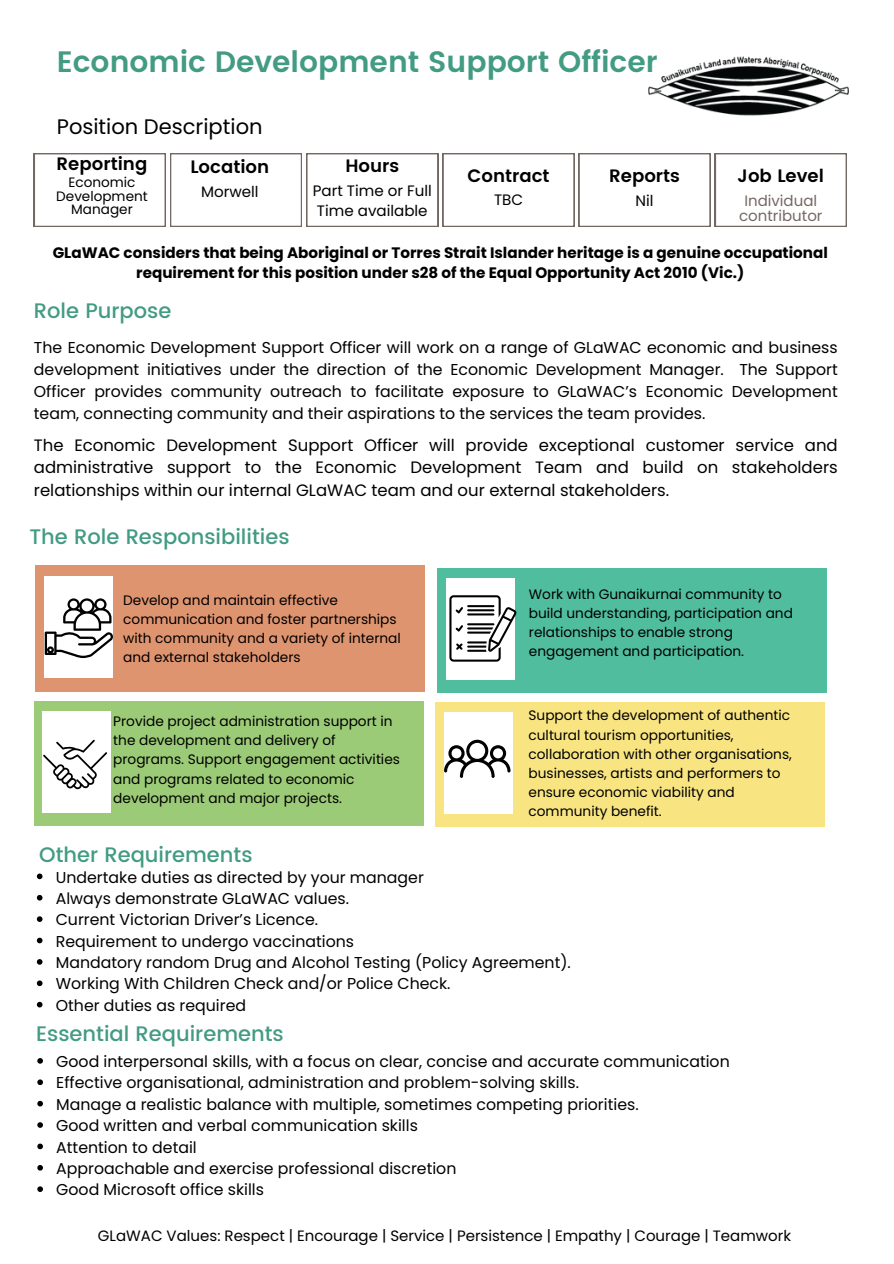
<style>
.page{position:relative;width:894px;height:1264px;background:#fff}
.page>*{position:absolute;margin:0;border:0;box-sizing:border-box;transform-origin:0 0}
.t1{font:600 29.4px "Poppins";color:#429b82}
.t2{font:500 21px "Poppins";color:#429b82}
.t3{font:21px "Poppins";color:#000}
.t4{font:600 18px "Poppins";color:#000}
.t5{font:16.5px/22.5px "Poppins";color:#000;text-align:justify}
.t6{font:15.75px/21.9px "Poppins";color:#000;text-align:justify}
.t7{font:700 15.15px/20.2px "Poppins";color:#000;text-align:center}
.t8{font:15.15px/20.7px "Poppins";color:#000}
.t9{font:15px "Poppins";color:#000}
.t10{font:15px/14.7px "Poppins";color:#746864;text-align:center}
.t11{font:13.65px/19.2px "Poppins";color:#000}
</style>
<div class="page">
<img style="left:648px;top:56px;width:201px;height:60px">
<svg style="left:34px;top:153px;width:812px;height:73px"></svg>
<div style="left:34px;top:701px;width:389px;height:125px;background:#9bcb76"></div>
<div style="left:42px;top:711px;width:68px;height:102px;background:#fff"></div>
<div style="left:36px;top:565px;width:389px;height:126px;background:#df9470"></div>
<div style="left:435px;top:702px;width:389px;height:124px;background:#f8e582"></div>
<div style="left:444px;top:712px;width:68px;height:102px;background:#fff"></div>
<div style="left:437px;top:568px;width:389px;height:125px;background:#50bd9f"></div>
<div style="left:445px;top:578px;width:69px;height:102px;background:#fff"></div>
<svg style="left:449px;top:595px;width:67px;height:66px"></svg>
<svg style="left:444px;top:739px;width:66px;height:39px"></svg>
<div style="left:45px;top:576px;width:68px;height:102px;background:#fff"></div>
<svg style="left:45px;top:598px;width:68px;height:60px"></svg>
<svg style="left:43px;top:739px;width:64px;height:50px"></svg>
<svg style="left:37px;top:873px;width:5px;height:6px"></svg>
<svg style="left:37px;top:894px;width:5px;height:6px"></svg>
<svg style="left:37px;top:916px;width:5px;height:5px"></svg>
<svg style="left:37px;top:937px;width:5px;height:6px"></svg>
<svg style="left:37px;top:959px;width:5px;height:5px"></svg>
<svg style="left:37px;top:980px;width:5px;height:6px"></svg>
<svg style="left:37px;top:1001px;width:5px;height:6px"></svg>
<svg style="left:37px;top:1058px;width:6px;height:5px"></svg>
<svg style="left:37px;top:1079px;width:6px;height:6px"></svg>
<svg style="left:37px;top:1100px;width:6px;height:6px"></svg>
<svg style="left:37px;top:1122px;width:6px;height:5px"></svg>
<svg style="left:37px;top:1143px;width:6px;height:6px"></svg>
<svg style="left:37px;top:1165px;width:6px;height:5px"></svg>
<svg style="left:37px;top:1186px;width:6px;height:5px"></svg>
<p class="t1" style="left:57px;top:44px;width:602px">Economic Development Support Officer</p>
<h5 class="t3" style="left:57px;top:112px;width:207px">Position Description</h5>
<h4 class="t4" style="left:57px;top:153px;width:92px">Reporting</h4>
<h4 class="t11" style="left:56px;top:175px;width:93px;line-height:13.5px;text-align:center">Economic<br>Development<br>Manager</h4>
<h6 class="t4" style="left:190px;top:156px;width:80px">Location</h6>
<h4 class="t8" style="left:201px;top:181px;width:59px">Morwell</h4>
<p class="t4" style="left:345px;top:155px;width:55px">Hours</p>
<p class="t8" style="left:313px;top:180px;width:120px">Part Time or Full<br>Time available</p>
<p class="t4" style="left:609px;top:165px;width:72px">Reports</p>
<p class="t4" style="left:737px;top:165px;width:88px">Job Level</p>
<h2 class="t8" style="left:635px;top:190px;width:20px">Nil</h2>
<p class="t4" style="left:467px;top:165px;width:83px">Contract</p>
<h4 class="t8" style="left:494px;top:190px;width:31px">TBC</h4>
<p class="t10" style="left:738px;top:194px;width:85px">Individual contributor</p>
<p class="t7" style="left:53px;top:242px;width:776px">GLaWAC considers that being Aboriginal or Torres Strait Islander heritage is a genuine occupational requirement for this position under s28 of the Equal Opportunity Act 2010 (Vic.)</p>
<h2 class="t2" style="left:34px;top:299px;width:139px">Role Purpose</h2>
<p class="t6" style="left:34px;top:336px;width:805px">The Economic Development Support Officer will work on a range of GLaWAC economic and business development initiatives under the direction of the Economic Development Manager. The Support Officer provides community outreach to facilitate exposure to GLaWAC’s Economic Development team, connecting community and their aspirations to the services the team provides.</p>
<p class="t5" style="left:34px;top:433px;width:805px">The Economic Development Support Officer will provide exceptional customer service and administrative support to the Economic Development Team and build on stakeholders relationships within our internal GLaWAC team and our external stakeholders.</p>
<p class="t2" style="left:29px;top:524px;width:261px">The Role Responsibilities</p>
<h3 class="t11" style="left:123px;top:590px;width:279px">Develop and maintain effective communication and foster partnerships with community and a variety of internal and external stakeholders</h3>
<p class="t11" style="left:113px;top:711px;width:288px">Provide project administration support in the development and delivery of programs. Support engagement activities and programs related to economic development and major projects.</p>
<p class="t2" style="left:39px;top:842px;width:215px">Other Requirements</p>
<h4 class="t11" style="left:528px;top:584px;width:265px">Work with Gunaikurnai community to build understanding, participation and relationships to enable strong engagement and participation.</h4>
<h4 class="t11" style="left:528px;top:706px;width:265px">Support the development of authentic cultural tourism opportunities, collaboration with other organisations, businesses, artists and performers to ensure economic viability and community benefit.</h4>
<p class="t6" style="left:56px;top:866px;width:369px">Undertake duties as directed by your manager</p>
<p class="t6" style="left:56px;top:887px;width:295px">Always demonstrate GLaWAC values.</p>
<p class="t6" style="left:56px;top:908px;width:264px">Current Victorian Driver’s Licence.</p>
<h2 class="t6" style="left:56px;top:930px;width:300px">Requirement to undergo vaccinations</h2>
<p class="t6" style="left:56px;top:951px;width:516px">Mandatory random Drug and Alcohol Testing (Policy Agreement).</p>
<p class="t6" style="left:56px;top:973px;width:396px">Working With Children Check and/or Police Check.</p>
<p class="t6" style="left:56px;top:994px;width:192px">Other duties as required</p>
<p class="t2" style="left:36px;top:1021px;width:249px">Essential Requirements</p>
<p class="t6" style="left:56px;top:1050px;width:674px">Good interpersonal skills, with a focus on clear, concise and accurate communication</p>
<p class="t6" style="left:56px;top:1071px;width:524px">Effective organisational, administration and problem-solving skills.</p>
<h2 class="t6" style="left:56px;top:1093px;width:583px">Manage a realistic balance with multiple, sometimes competing priorities.</h2>
<p class="t6" style="left:56px;top:1114px;width:363px">Good written and verbal communication skills</p>
<p class="t6" style="left:56px;top:1136px;width:142px">Attention to detail</p>
<p class="t6" style="left:56px;top:1157px;width:401px">Approachable and exercise professional discretion</p>
<p class="t6" style="left:56px;top:1178px;width:209px">Good Microsoft office skills</p>
<p class="t9" style="left:98px;top:1224px;width:694px">GLaWAC Values: Respect | Encourage | Service | Persistence | Empathy | Courage | Teamwork</p>
</div>
